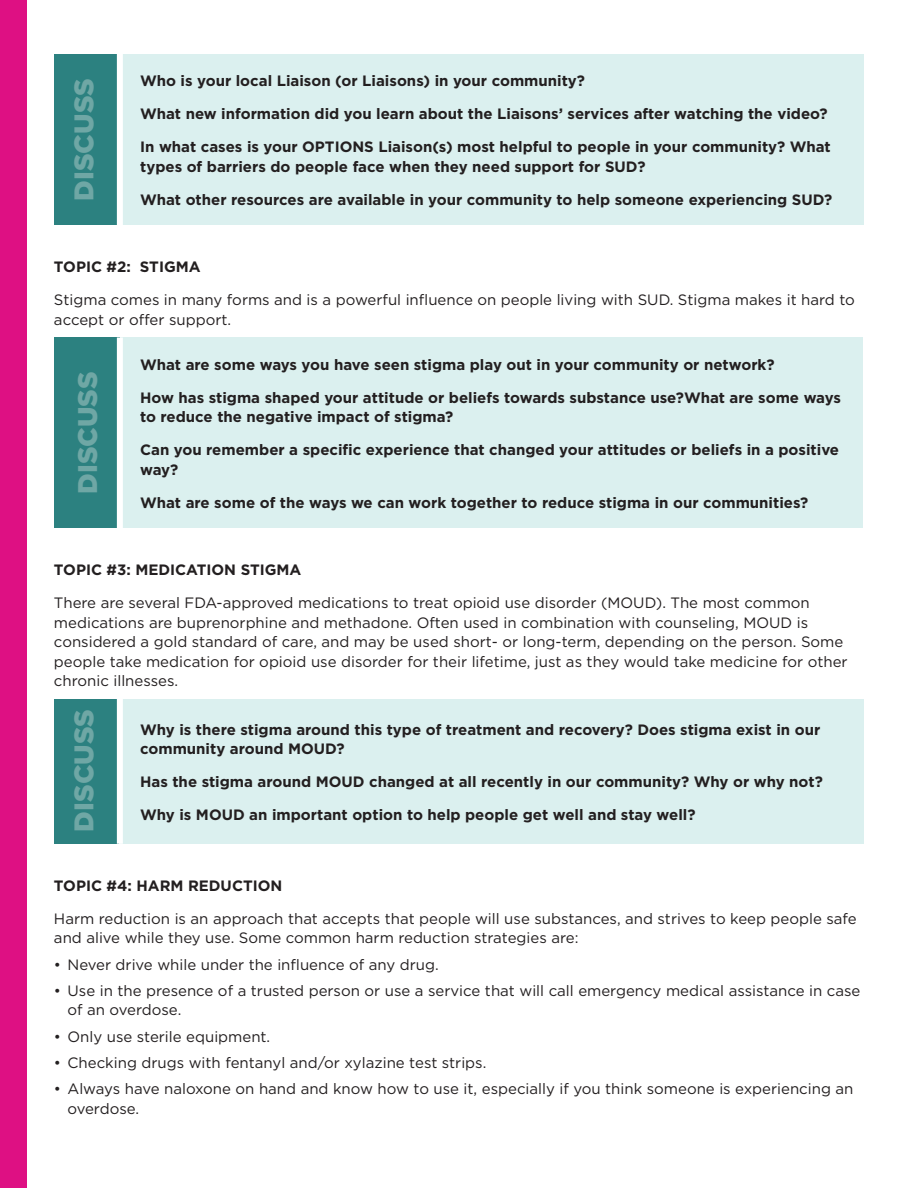
<style>
.page{position:relative;width:918px;height:1188px;background:#fff}
.page>*{position:absolute;margin:0;border:0;box-sizing:border-box;transform-origin:0 0}
.t1{font:900 27px "Gotham";color:#6fa7a5}
.t2{font:15px/19.5px "Gotham";color:#231f20}
.t3{font:700 15px/19.5px "Gotham";color:#231f20}
</style>
<div class="page">
<div style="left:0;top:0;width:27px;height:1188px;background:#de1083"></div>
<div style="left:54px;top:54px;width:66px;height:171px;background:#2c8180"></div>
<div style="left:120px;top:54px;width:744px;height:171px;background:#dbf0ef"></div>
<div style="left:117px;top:54px;width:6px;height:171px;background:#fff"></div>
<div style="left:54px;top:338px;width:66px;height:190px;background:#2c8180"></div>
<div style="left:120px;top:338px;width:742px;height:190px;background:#dbf0ef"></div>
<div style="left:117px;top:337px;width:6px;height:191px;background:#fff"></div>
<div style="left:54px;top:699px;width:66px;height:145px;background:#2c8180"></div>
<div style="left:120px;top:699px;width:744px;height:145px;background:#dbf0ef"></div>
<div style="left:117px;top:699px;width:6px;height:145px;background:#fff"></div>
<h1 class="t1" style="left:65px;top:201px;width:124px;rotate:-90deg">DISCUSS</h1>
<p class="t3" style="left:140px;top:71px;width:446px">Who is your local Liaison (or Liaisons) in your community?</p>
<p class="t3" style="left:140px;top:104px;width:689px">What new information did you learn about the Liaisons’ services after watching the video?</p>
<p class="t3" style="left:140px;top:137px;width:692px">In what cases is your OPTIONS Liaison(s) most helpful to people in your community? What types of barriers do people face when they need support for SUD?</p>
<p class="t3" style="left:140px;top:190px;width:694px">What other resources are available in your community to help someone experiencing SUD?</p>
<p class="t3" style="left:54px;top:257px;width:148px">TOPIC #2: STIGMA</p>
<p class="t2" style="left:54px;top:290px;width:802px">Stigma comes in many forms and is a powerful influence on people living with SUD. Stigma makes it hard to accept or offer support.</p>
<p class="t3" style="left:140px;top:355px;width:636px">What are some ways you have seen stigma play out in your community or network?</p>
<p class="t3" style="left:140px;top:388px;width:702px">How has stigma shaped your attitude or beliefs towards substance use?What are some ways to reduce the negative impact of stigma?</p>
<p class="t3" style="left:140px;top:440px;width:700px">Can you remember a specific experience that changed your attitudes or beliefs in a positive way?</p>
<p class="t3" style="left:140px;top:493px;width:670px">What are some of the ways we can work together to reduce stigma in our communities?</p>
<h1 class="t1" style="left:69px;top:494px;width:124px;rotate:-90deg">DISCUSS</h1>
<p class="t3" style="left:54px;top:560px;width:249px">TOPIC #3: MEDICATION STIGMA</p>
<p class="t2" style="left:54px;top:593px;width:795px">There are several FDA-approved medications to treat opioid use disorder (MOUD). The most common medications are buprenorphine and methadone. Often used in combination with counseling, MOUD is considered a gold standard of care, and may be used short- or long-term, depending on the person. Some people take medication for opioid use disorder for their lifetime, just as they would take medicine for other chronic illnesses.</p>
<p class="t3" style="left:140px;top:719px;width:682px">Why is there stigma around this type of treatment and recovery? Does stigma exist in our community around MOUD?</p>
<p class="t3" style="left:140px;top:772px;width:684px">Has the stigma around MOUD changed at all recently in our community? Why or why not?</p>
<p class="t3" style="left:140px;top:805px;width:557px">Why is MOUD an important option to help people get well and stay well?</p>
<h1 class="t1" style="left:65px;top:832px;width:124px;rotate:-90deg">DISCUSS</h1>
<p class="t3" style="left:54px;top:876px;width:230px">TOPIC #4: HARM REDUCTION</p>
<p class="t2" style="left:54px;top:909px;width:804px">Harm reduction is an approach that accepts that people will use substances, and strives to keep people safe and alive while they use. Some common harm reduction strategies are:</p>
<p class="t2" style="left:54px;top:954px;width:386px">• Never drive while under the influence of any drug.</p>
<p class="t2" style="left:68px;top:981px;width:794px;text-indent:-14px">• Use in the presence of a trusted person or use a service that will call emergency medical assistance in case of an overdose.</p>
<p class="t2" style="left:54px;top:1026px;width:218px">• Only use sterile equipment.</p>
<p class="t2" style="left:54px;top:1053px;width:434px">• Checking drugs with fentanyl and/or xylazine test strips.</p>
<p class="t2" style="left:68px;top:1079px;width:787px;text-indent:-14px">• Always have naloxone on hand and know how to use it, especially if you think someone is experiencing an overdose.</p>
</div>
